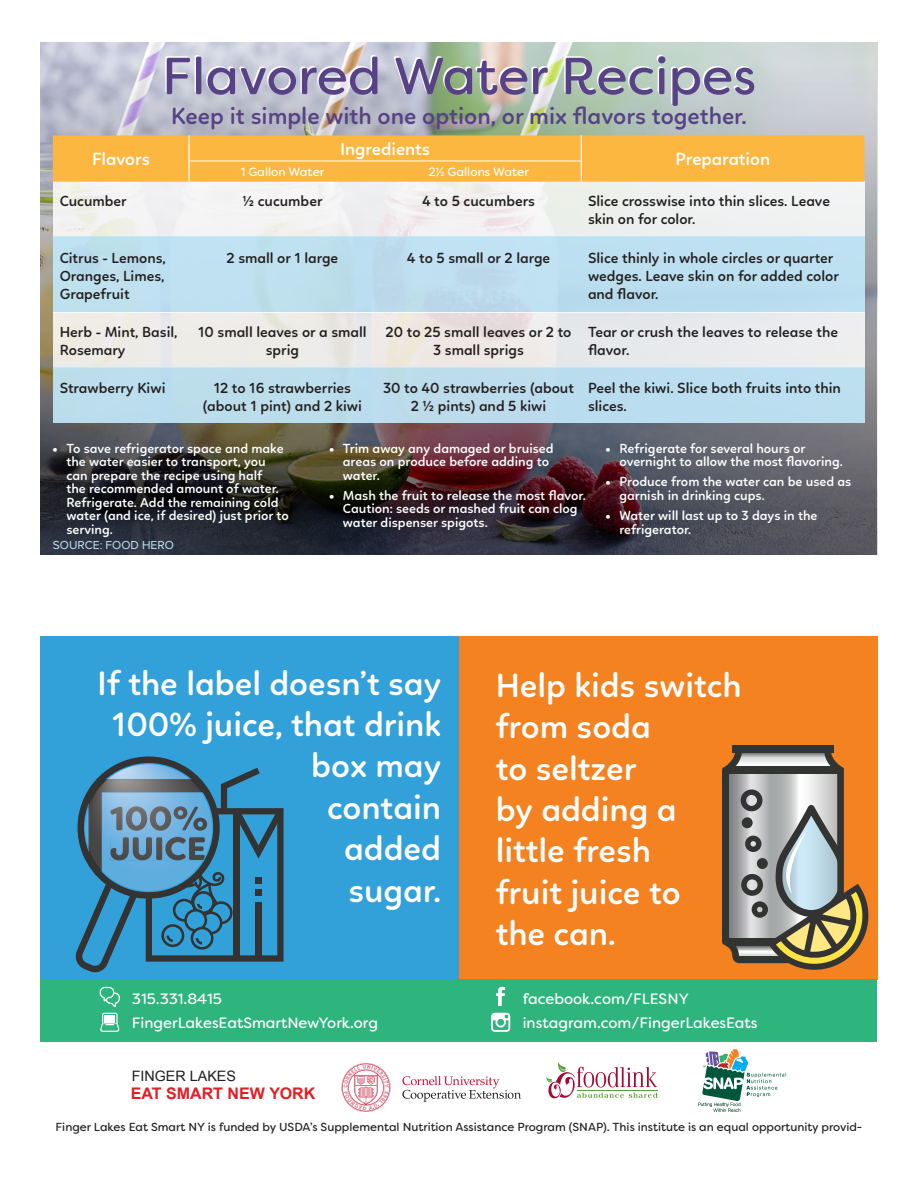
<style>
.page{position:relative;width:918px;height:1188px;background:#fff}
.page>*{position:absolute;margin:0;border:0;box-sizing:border-box;transform-origin:0 0}
.t1{font:52.05px "Filson Soft";color:#574285}
.t2{font:600 34.5px/41.4px "Linotte";color:#fff;text-align:right}
.t3{font:600 24px "Linotte";color:#574285}
.t4{font:600 18px "Linotte";color:#fff}
.t5{font:700 15.9px "Arial";color:#df2027}
.t6{font:600 15px/18px "Linotte";color:#231f20}
.t7{font:15px "Filson Soft";color:#fff}
.t8{font:14.4px "Arial";color:#201d1e}
.t9{font:600 13.5px/13.5px "Linotte";color:#fff}
.t10{font:12px "Filson Soft";color:#fff}
.t11{font:12px "Proxima Nova";color:#c2e8fa}
.t12{font:11.7px "Filson Soft";color:#231f20}
</style>
<div class="page">
<img style="left:40px;top:42px;width:838px;height:513px">
<div style="left:53px;top:181px;width:811px;height:55px;background:#f1f1f2"></div>
<div style="left:53px;top:236px;width:811px;height:77px;background:#bde0f0"></div>
<svg style="left:53px;top:313px;width:811px;height:55px;fill:#eceaea"></svg>
<div style="left:53px;top:368px;width:811px;height:55px;background:#bcddee"></div>
<div style="left:53px;top:135px;width:811px;height:47px;background:#fcb740"></div>
<hr style="left:188px;top:135px;width:2px;height:26px;background:#fff">
<hr style="left:188px;top:161px;width:2px;height:21px;background:#fff">
<div style="left:40px;top:636px;width:419px;height:343px;background:#32a1da"></div>
<div style="left:459px;top:636px;width:419px;height:343px;background:#f58220"></div>
<div style="left:40px;top:979px;width:838px;height:63px;background:#2eb57d"></div>
<svg style="left:402px;top:1076px;width:119px;height:26px"></svg>
<svg style="left:342px;top:1063px;width:49px;height:49px"></svg>
<svg style="left:546px;top:1062px;width:112px;height:37px"></svg>
<hr style="left:577px;top:1090px;width:80px;height:1px;background:#5b9f37">
<svg style="left:698px;top:1049px;width:89px;height:63px"></svg>
<svg style="left:496px;top:987px;width:9px;height:19px"></svg>
<svg style="left:491px;top:1013px;width:19px;height:19px"></svg>
<svg style="left:100px;top:1013px;width:20px;height:19px"></svg>
<div style="left:104px;top:1015px;width:11px;height:7px;background:#fff"></div>
<svg style="left:100px;top:987px;width:20px;height:20px"></svg>
<div style="left:732px;top:745px;width:102px;height:7px;background:#323432"></div>
<svg style="left:722px;top:752px;width:147px;height:218px"></svg>
<svg style="left:75px;top:756px;width:209px;height:217px"></svg>
<img style="left:85px;top:764px;width:127px;height:127px">
<img style="left:89px;top:779px;width:112px;height:91px">
<img style="left:110px;top:837px;width:95px;height:23px">
<img style="left:110px;top:806px;width:97px;height:25px">
<p class="t1" style="left:162px;top:42px;width:596px">Flavored Water Recipes</p>
<p class="t3" style="left:171px;top:102px;width:577px">Keep it simple with one option, or mix flavors together.</p>
<p class="t4" style="left:92px;top:149px;width:59px">Flavors</p>
<p class="t4" style="left:340px;top:138px;width:92px">Ingredients</p>
<p class="t10" style="left:241px;top:164px;width:85px">1 Gallon Water</p>
<p class="t10" style="left:429px;top:164px;width:102px">2 1/2 Gallons Water</p>
<p class="t4" style="left:676px;top:149px;width:96px">Preparation</p>
<p class="t6" style="left:60px;top:192px;width:69px">Cucumber</p>
<p class="t6" style="left:243px;top:192px;width:81px">1/2 cucumber</p>
<p class="t6" style="left:422px;top:192px;width:115px">4 to 5 cucumbers</p>
<p class="t6" style="left:588px;top:192px;width:244px">Slice crosswise into thin slices. Leave skin on for color.</p>
<p class="t6" style="left:60px;top:249px;width:108px;text-align:justify">Citrus - Lemons, Oranges, Limes, Grapefruit</p>
<p class="t6" style="left:227px;top:249px;width:113px">2 small or 1 large</p>
<p class="t6" style="left:407px;top:249px;width:145px">4 to 5 small or 2 large</p>
<p class="t6" style="left:588px;top:249px;width:252px">Slice thinly in whole circles or quarter wedges. Leave skin on for added color and flavor.</p>
<p class="t6" style="left:60px;top:323px;width:119px">Herb - Mint, Basil,<br>Rosemary</p>
<p class="t6" style="left:198px;top:323px;width:170px;text-align:center">10 small leaves or a small sprig</p>
<p class="t6" style="left:386px;top:323px;width:187px;text-align:center">20 to 25 small leaves or 2 to<br>3 small sprigs</p>
<p class="t6" style="left:588px;top:323px;width:252px">Tear or crush the leaves to release the flavor.</p>
<p class="t6" style="left:60px;top:379px;width:107px">Strawberry Kiwi</p>
<p class="t6" style="left:203px;top:379px;width:161px;text-align:center">12 to 16 strawberries (about 1 pint) and 2 kiwi</p>
<p class="t6" style="left:383px;top:379px;width:192px;text-align:center">30 to 40 strawberries (about<br>2 1/2 pints) and 5 kiwi</p>
<p class="t6" style="left:588px;top:379px;width:255px">Peel the kiwi. Slice both fruits into thin slices.</p>
<p class="t9" style="left:66px;top:441px;width:224px;text-indent:-14px">• To save refrigerator space and make the water easier to transport, you can prepare the recipe using half<br>the recommended amount of water.<br>Refrigerate. Add the remaining cold water (and ice, if desired) just prior to serving.</p>
<p class="t9" style="left:343px;top:441px;width:212px;text-indent:-14px">• Trim away any damaged or bruised areas on produce before adding to water.</p>
<p class="t9" style="left:619px;top:441px;width:225px;text-indent:-14px">• Refrigerate for several hours or overnight to allow the most flavoring.</p>
<p class="t9" style="left:619px;top:475px;width:233px;text-indent:-14px">• Produce from the water can be used as garnish in drinking cups.</p>
<p class="t9" style="left:619px;top:509px;width:200px;text-indent:-14px">• Water will last up to 3 days in the refrigerator.</p>
<p class="t9" style="left:343px;top:488px;width:244px;text-indent:-14px">• Mash the fruit to release the most flavor.<br>Caution: seeds or mashed fruit can clog water dispenser spigots.</p>
<p class="t11" style="left:53px;top:539px;width:123px">SOURCE: FOOD HERO</p>
<p class="t2" style="left:97px;top:662px;width:345px">If the label doesn’t say<br>100% juice, that drink box may<br>contain<br>added<br>sugar.</p>
<p class="t2" style="left:496px;top:664px;width:247px;text-align:left">Help kids switch from soda<br>to seltzer<br>by adding a little fresh<br>fruit juice to<br>the can.</p>
<p class="t7" style="left:132px;top:989px;width:91px">315.331.8415</p>
<p class="t7" style="left:132px;top:1013px;width:248px">FingerLakesEatSmartNewYork.org</p>
<p class="t7" style="left:523px;top:989px;width:168px">facebook.com/FLESNY</p>
<p class="t7" style="left:523px;top:1013px;width:236px">instagram.com/FingerLakesEats</p>
<p class="t8" style="left:132px;top:1067px;width:106px">FINGER LAKES</p>
<p class="t5" style="left:131px;top:1083px;width:186px">EAT SMART NEW YORK</p>
<p class="t12" style="left:56px;top:1119px;width:808px">Finger Lakes Eat Smart NY is funded by USDA’s Supplemental Nutrition Assistance Program (SNAP). This institute is an equal opportunity provid-</p>
</div>
